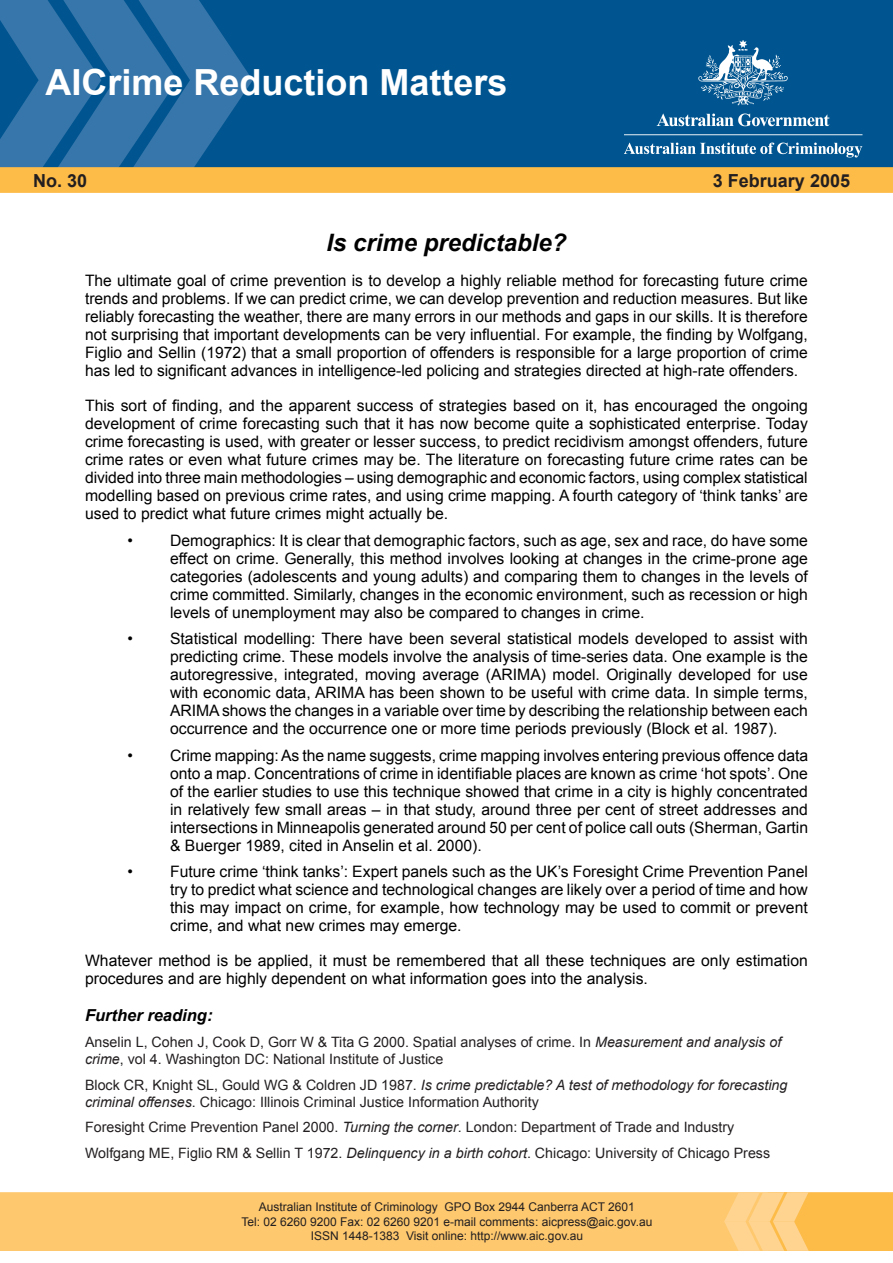
<style>
.page{position:relative;width:893px;height:1263px;background:#fff}
.page>*{position:absolute;margin:0;border:0;box-sizing:border-box;transform-origin:0 0}
.t1{font:700 36px "Arial";color:#fff}
.t2{font:italic 700 24px "Arial";color:#000}
.t3{font:700 18px "Arial";color:#231f20}
.t4{font:italic 700 16.5px "Arial";color:#000}
.t5{font:15.75px/18px "Arial";color:#000;text-align:justify}
.t6{font:14.25px/17.1px "Arial";color:#231f20}
.t7{font:12px/14.4px "Arial";color:#231f20;text-align:center}
.s1{font-style:italic}
</style>
<div class="page">
<svg style="left:0;top:0;width:893px;height:193px;background:#346c8a"></svg>
<img style="left:624px;top:40px;width:238px;height:117px">
<div style="left:0;top:1192px;width:724px;height:59px;background:#fec86e"></div>
<svg style="left:724px;top:1192px;width:169px;height:59px;background:#fdc565"></svg>
<p class="t1" style="left:46px;top:59px;width:464px">AICrime Reduction Matters</p>
<p class="t3" style="left:33px;top:168px;width:56px">No. 30</p>
<p class="t3" style="left:713px;top:168px;width:139px">3 February 2005</p>
<h2 class="t2" style="left:326px;top:227px;width:242px">Is crime predictable?</h2>
<p class="t5" style="left:85px;top:272px;width:724px">The ultimate goal of crime prevention is to develop a highly reliable method for forecasting future crime trends and problems. If we can predict crime, we can develop prevention and reduction measures. But like reliably forecasting the weather, there are many errors in our methods and gaps in our skills. It is therefore not surprising that important developments can be very influential. For example, the finding by Wolfgang, Figlio and Sellin (1972) that a small proportion of offenders is responsible for a large proportion of crime has led to significant advances in intelligence-led policing and strategies directed at high-rate offenders.</p>
<p class="t5" style="left:85px;top:397px;width:724px">This sort of finding, and the apparent success of strategies based on it, has encouraged the ongoing development of crime forecasting such that it has now become quite a sophisticated enterprise. Today crime forecasting is used, with greater or lesser success, to predict recidivism amongst offenders, future crime rates or even what future crimes may be. The literature on forecasting future crime rates can be divided into three main methodologies – using demographic and economic factors, using complex statistical modelling based on previous crime rates, and using crime mapping. A fourth category of ‘think tanks’ are used to predict what future crimes might actually be.</p>
<p class="t5" style="left:170px;top:531px;width:639px;text-indent:-43px">• Demographics: It is clear that demographic factors, such as age, sex and race, do have some effect on crime. Generally, this method involves looking at changes in the crime-prone age categories (adolescents and young adults) and comparing them to changes in the levels of crime committed. Similarly, changes in the economic environment, such as recession or high levels of unemployment may also be compared to changes in crime.</p>
<p class="t5" style="left:170px;top:630px;width:639px;text-indent:-43px">• Statistical modelling: There have been several statistical models developed to assist with predicting crime. These models involve the analysis of time-series data. One example is the autoregressive, integrated, moving average (ARIMA) model. Originally developed for use with economic data, ARIMA has been shown to be useful with crime data. In simple terms, ARIMA shows the changes in a variable over time by describing the relationship between each occurrence and the occurrence one or more time periods previously (Block et al. 1987).</p>
<p class="t5" style="left:170px;top:746px;width:639px;text-indent:-43px">• Crime mapping: As the name suggests, crime mapping involves entering previous offence data onto a map. Concentrations of crime in identifiable places are known as crime ‘hot spots’. One of the earlier studies to use this technique showed that crime in a city is highly concentrated in relatively few small areas – in that study, around three per cent of street addresses and intersections in Minneapolis generated around 50 per cent of police call outs (Sherman, Gartin &amp; Buerger 1989, cited in Anselin et al. 2000).</p>
<p class="t5" style="left:170px;top:863px;width:639px;text-indent:-43px">• Future crime ‘think tanks’: Expert panels such as the UK’s Foresight Crime Prevention Panel try to predict what science and technological changes are likely over a period of time and how this may impact on crime, for example, how technology may be used to commit or prevent crime, and what new crimes may emerge.</p>
<p class="t5" style="left:85px;top:952px;width:724px">Whatever method is be applied, it must be remembered that all these techniques are only estimation procedures and are highly dependent on what information goes into the analysis.</p>
<h4 class="t4" style="left:85px;top:1005px;width:129px">Further reading:</h4>
<p class="t6" style="left:85px;top:1033px;width:698px">Anselin L, Cohen J, Cook D, Gorr W &amp; Tita G 2000. Spatial analyses of crime. In <span class="s1">Measurement and analysis of crime</span>, vol 4. Washington DC: National Institute of Justice</p>
<p class="t6" style="left:85px;top:1076px;width:704px">Block CR, Knight SL, Gould WG &amp; Coldren JD 1987. <span class="s1">Is crime predictable? A test of methodology for forecasting criminal offenses</span>. Chicago: Illinois Criminal Justice Information Authority</p>
<p class="t6" style="left:85px;top:1119px;width:651px">Foresight Crime Prevention Panel 2000. <span class="s1">Turning the corner</span>. London: Department of Trade and Industry</p>
<p class="t6" style="left:85px;top:1144px;width:687px">Wolfgang ME, Figlio RM &amp; Sellin T 1972. <span class="s1">Delinquency in a birth cohort</span>. Chicago: University of Chicago Press</p>
<p class="t7" style="left:241px;top:1200px;width:412px">Australian Institute of Criminology GPO Box 2944 Canberra ACT 2601<br>Tel: 02 6260 9200 Fax: 02 6260 9201 e-mail comments: aicpress@aic.gov.au<br>ISSN 1448-1383 Visit online: http://www.aic.gov.au</p>
</div>
